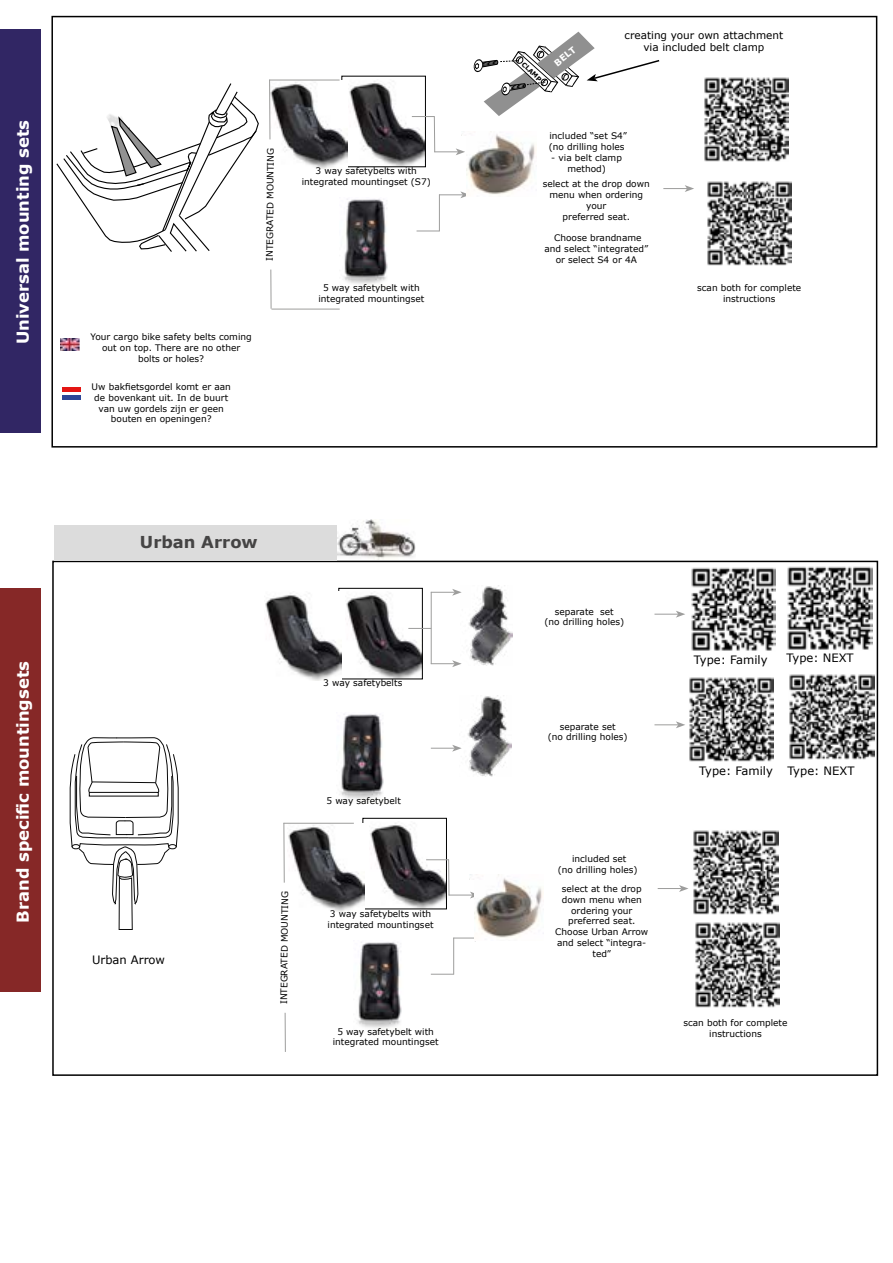
<style>
.page{position:relative;width:893px;height:1263px;background:#fff}
.page>*{position:absolute;margin:0;border:0;box-sizing:border-box;transform-origin:0 0}
.t1{font:700 16.5px "Verdana";color:#fff}
.t2{font:700 16.5px "Verdana";color:#454444}
.t3{font:11.55px "Verdana";color:#000}
.t4{font:10.5px/12.6px "Verdana";color:#000;text-align:center}
.t5{font:9px/10.8px "Verdana";color:#000;text-align:center}
.t6{font:700 9px "Verdana";color:#fff}
.t7{font:700 6.45px "Verdana";color:#000}
</style>
<div class="page">
<img style="left:370px;top:823px;width:74px;height:84px">
<div style="left:363px;top:818px;width:83px;height:91px;border:1px solid #000"></div>
<img style="left:346px;top:593px;width:74px;height:84px">
<div style="left:339px;top:588px;width:83px;height:91px;border:1px solid #000"></div>
<img style="left:349px;top:81px;width:74px;height:84px">
<div style="left:51px;top:16px;width:826px;height:432px;border:2px solid #000"></div>
<hr style="left:62px;top:387px;width:19px;height:4px;background:#e41513">
<hr style="left:62px;top:396px;width:19px;height:4px;background:#2d4697">
<img style="left:60px;top:338px;width:19px;height:13px">
<img style="left:343px;top:199px;width:45px;height:86px">
<svg style="left:412px;top:116px;width:23px;height:1px"></svg>
<hr style="left:434px;top:117px;width:1px;height:35px;background:#9d9d9c">
<svg style="left:434px;top:148px;width:31px;height:7px"></svg>
<img style="left:274px;top:82px;width:73px;height:87px">
<svg style="left:417px;top:231px;width:22px;height:1px"></svg>
<hr style="left:439px;top:194px;width:1px;height:37px;background:#9d9d9c">
<svg style="left:439px;top:191px;width:27px;height:7px"></svg>
<hr style="left:269px;top:80px;width:71px;height:1px;background:#9d9d9c">
<svg style="left:269px;top:79px;width:5px;height:230px"></svg>
<img style="left:467px;top:131px;width:69px;height:64px">
<img style="left:461px;top:131px;width:16px;height:5px">
<svg style="left:663px;top:185px;width:31px;height:7px"></svg>
<img style="left:704px;top:77px;width:85px;height:85px">
<hr style="left:271px;top:309px;width:69px;height:1px;background:#9d9d9c">
<svg style="left:56px;top:83px;width:203px;height:169px"></svg>
<img style="left:707px;top:181px;width:85px;height:85px">
<svg style="left:473px;top:32px;width:187px;height:84px"></svg>
<svg style="left:70px;top:737px;width:109px;height:193px"></svg>
<img style="left:340px;top:714px;width:44px;height:86px">
<svg style="left:408px;top:628px;width:23px;height:1px"></svg>
<hr style="left:431px;top:592px;width:1px;height:72px;background:#9d9d9c">
<svg style="left:431px;top:589px;width:30px;height:7px"></svg>
<svg style="left:431px;top:660px;width:30px;height:7px"></svg>
<svg style="left:431px;top:745px;width:28px;height:7px"></svg>
<img style="left:265px;top:592px;width:76px;height:88px">
<img style="left:357px;top:942px;width:45px;height:86px">
<svg style="left:426px;top:859px;width:23px;height:1px"></svg>
<hr style="left:448px;top:860px;width:1px;height:35px;background:#9d9d9c">
<svg style="left:449px;top:892px;width:25px;height:6px"></svg>
<img style="left:288px;top:823px;width:76px;height:89px">
<svg style="left:431px;top:974px;width:23px;height:1px"></svg>
<hr style="left:453px;top:938px;width:1px;height:36px;background:#9d9d9c">
<svg style="left:453px;top:937px;width:21px;height:4px"></svg>
<hr style="left:283px;top:823px;width:71px;height:1px;background:#9d9d9c">
<svg style="left:283px;top:822px;width:5px;height:230px"></svg>
<img style="left:337px;top:520px;width:78px;height:39px">
<img style="left:461px;top:585px;width:52px;height:81px">
<img style="left:459px;top:696px;width:52px;height:80px">
<svg style="left:654px;top:611px;width:31px;height:7px"></svg>
<svg style="left:654px;top:721px;width:31px;height:7px"></svg>
<img style="left:691px;top:567px;width:85px;height:84px">
<img style="left:787px;top:566px;width:85px;height:84px">
<img style="left:474px;top:875px;width:70px;height:63px">
<img style="left:469px;top:874px;width:16px;height:5px">
<svg style="left:658px;top:885px;width:30px;height:7px"></svg>
<img style="left:693px;top:830px;width:85px;height:85px">
<img style="left:689px;top:677px;width:85px;height:84px">
<img style="left:789px;top:674px;width:85px;height:85px">
<div style="left:0;top:29px;width:41px;height:403px;background:#312664"></div>
<div style="left:0;top:589px;width:41px;height:403px;background:#862827"></div>
<div style="left:54px;top:525px;width:282px;height:36px;background:#dcdcdc"></div>
<img style="left:695px;top:922px;width:85px;height:85px">
<h1 class="t1" style="left:12px;top:344px;width:226px;rotate:-90deg">Universal mounting sets</h1>
<h1 class="t1" style="left:12px;top:922px;width:263px;rotate:-90deg">Brand specific mountingsets</h1>
<p class="t5" style="left:264px;top:261px;width:114px;rotate:-89deg">INTEGRATED MOUNTING</p>
<p class="t5" style="left:90px;top:332px;width:163px">Your cargo bike safety belts coming out on top. There are no other bolts or holes?</p>
<p class="t5" style="left:92px;top:381px;width:141px">Uw bakfietsgordel komt er aan de bovenkant uit. In de buurt van uw gordels zijn er geen bouten en openingen?</p>
<p class="t5" style="left:302px;top:165px;width:131px">3 way safetybelts with integrated mountingset (S7)</p>
<p class="t5" style="left:318px;top:283px;width:107px">5 way safetybelt with integrated mountingset</p>
<h1 class="t2" style="left:140px;top:532px;width:119px">Urban Arrow</h1>
<p class="t3" style="left:92px;top:952px;width:75px">Urban Arrow</p>
<p class="t5" style="left:323px;top:677px;width:81px">3 way safetybelts</p>
<p class="t5" style="left:278px;top:1004px;width:114px;rotate:-89deg">INTEGRATED MOUNTING</p>
<p class="t5" style="left:326px;top:795px;width:76px">5 way safetybelt</p>
<p class="t5" style="left:328px;top:909px;width:107px;text-align:left">3 way safetybelts with integrated mountingset</p>
<p class="t5" style="left:333px;top:1026px;width:107px">5 way safetybelt with integrated mountingset</p>
<p class="t7" style="left:526px;top:60px;width:26px;rotate:44deg">CLAMP</p>
<p class="t6" style="left:552px;top:59px;width:26px;rotate:-39deg">BELT</p>
<p class="t4" style="left:625px;top:29px;width:160px">creating your own attachment via included belt clamp</p>
<p class="t5" style="left:549px;top:131px;width:80px;text-align:left">included “set S4” (no drilling holes</p>
<p class="t5" style="left:551px;top:152px;width:72px">- via belt clamp method)</p>
<p class="t5" style="left:543px;top:179px;width:109px">select at the drop down menu when ordering your<br>preferred seat.</p>
<p class="t5" style="left:544px;top:233px;width:105px">Choose brandname and select “integrated” or select S4 or 4A</p>
<p class="t5" style="left:697px;top:283px;width:106px">scan both for complete instructions</p>
<p class="t5" style="left:544px;top:606px;width:81px">separate set<br>(no drilling holes)</p>
<p class="t5" style="left:548px;top:721px;width:81px">separate set<br>(no drilling holes)</p>
<p class="t5" style="left:558px;top:853px;width:81px">included set<br>(no drilling holes)</p>
<p class="t5" style="left:555px;top:883px;width:95px">select at the drop down menu when ordering your preferred seat.<br>Choose Urban Arrow and select “integra&shy;ted”</p>
<p class="t3" style="left:694px;top:652px;width:75px">Type: Family</p>
<p class="t3" style="left:787px;top:650px;width:69px">Type: NEXT</p>
<p class="t3" style="left:699px;top:763px;width:75px">Type: Family</p>
<p class="t3" style="left:787px;top:763px;width:69px">Type: NEXT</p>
<p class="t5" style="left:683px;top:1018px;width:106px">scan both for complete instructions</p>
</div>
